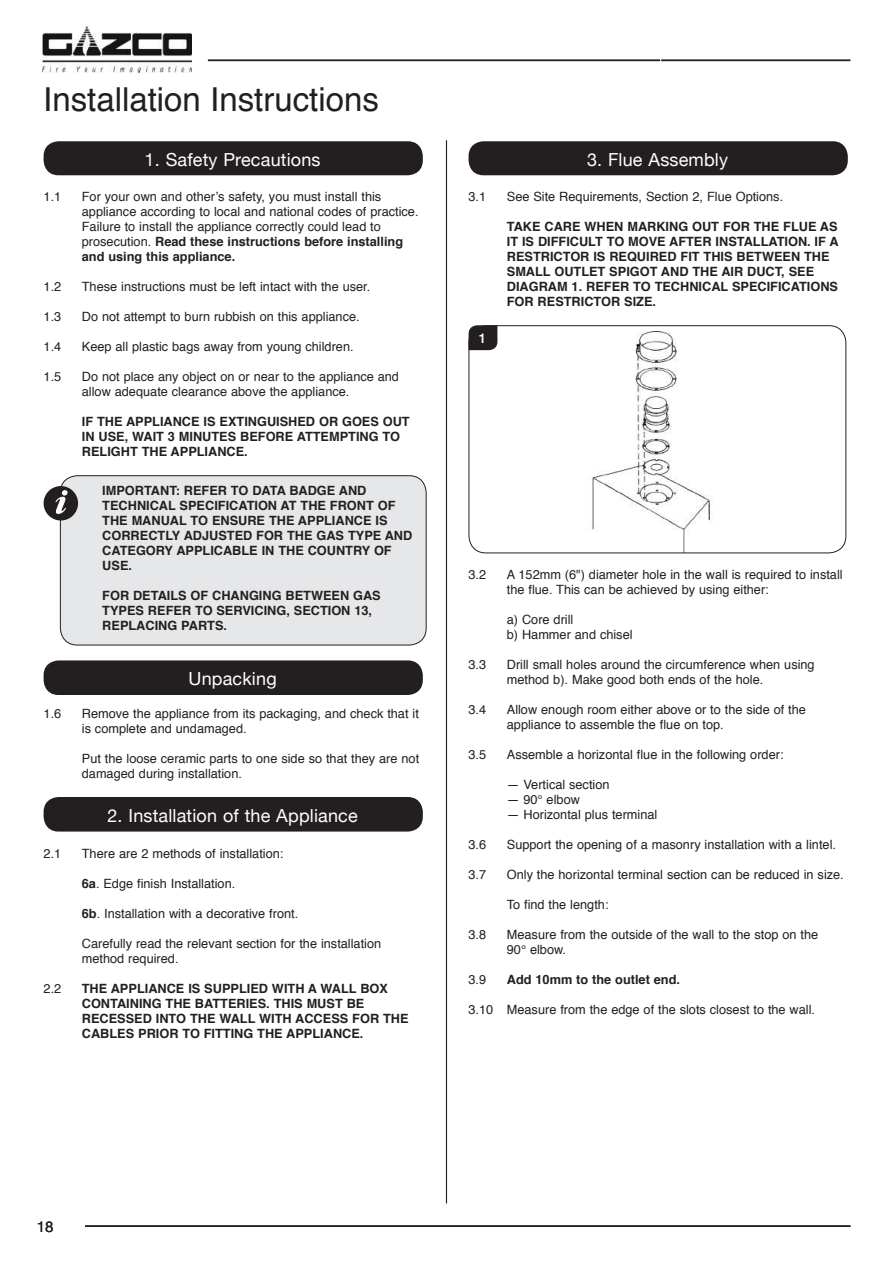
<style>
.page{position:relative;width:893px;height:1263px;background:#fff}
.page>*{position:absolute;margin:0;border:0;box-sizing:border-box;transform-origin:0 0}
.t1{font:33px "Helvetica";color:#231f20}
.t2{font:18px "Helvetica Neue";letter-spacing:.01em;color:#fff}
.t3{font:15px "Helvetica Neue";color:#231f20}
.t4{font:500 13.5px "Helvetica Neue";color:#fff}
.t5{font:12.75px/15px "Helvetica";color:#231f20}
.t6{font:700 12.75px/15px "Helvetica";color:#231f20}
.s1{font-weight:700}
</style>
<div class="page">
<hr style="left:446px;top:140px;width:1px;height:1063px;background:#231f20">
<hr style="left:208px;top:59px;width:642px;height:2px;background:#231f20">
<img style="left:42px;top:27px;width:149px;height:45px">
<hr style="left:85px;top:1225px;width:765px;height:2px;background:#231f20">
<hr style="left:660px;top:38px;width:1px;height:37px;background:#fff">
<div style="left:44px;top:141px;width:379px;height:34px;background:#231f20;border-radius:15px"></div>
<div style="left:60px;top:476px;width:366px;height:169px;background:#e6e7e9;border-radius:17px"></div>
<div style="left:60px;top:475px;width:367px;height:170px;border:1px solid #231f20;border-radius:17px"></div>
<div style="left:44px;top:486px;width:34px;height:34px;background:#231f20;border-radius:50%"></div>
<svg style="left:56px;top:490px;width:12px;height:24px"></svg>
<div style="left:44px;top:660px;width:379px;height:35px;background:#231f20;border-radius:15px"></div>
<div style="left:44px;top:797px;width:379px;height:34px;background:#231f20;border-radius:15px"></div>
<div style="left:469px;top:141px;width:379px;height:34px;background:#231f20;border-radius:15px"></div>
<img style="left:592px;top:331px;width:118px;height:220px">
<div style="left:469px;top:325px;width:377px;height:228px;border:1px solid #231f20;border-radius:17px"></div>
<svg style="left:469px;top:325px;width:28px;height:25px"></svg>
<h1 class="t1" style="left:43px;top:74px;width:337px">Installation Instructions</h1>
<h2 class="t2" style="left:145px;top:147px;width:177px">1. Safety Precautions</h2>
<p class="t5" style="left:44px;top:190px;width:19px">1.1</p>
<p class="t5" style="left:82px;top:190px;width:338px">For your own and other’s safety, you must install this appliance according to local and national codes of practice.<br>Failure to install the appliance correctly could lead to prosecution. <span class="s1">Read these instructions before installing and using this appliance.</span></p>
<p class="t5" style="left:44px;top:280px;width:19px">1.2</p>
<p class="t5" style="left:82px;top:280px;width:290px">These instructions must be left intact with the user.</p>
<p class="t5" style="left:44px;top:310px;width:19px">1.3</p>
<p class="t5" style="left:82px;top:310px;width:279px">Do not attempt to burn rubbish on this appliance.</p>
<p class="t5" style="left:44px;top:340px;width:19px">1.4</p>
<p class="t5" style="left:82px;top:340px;width:273px">Keep all plastic bags away from young children.</p>
<p class="t5" style="left:44px;top:370px;width:19px">1.5</p>
<p class="t5" style="left:82px;top:370px;width:319px">Do not place any object on or near to the appliance and allow adequate clearance above the appliance.</p>
<p class="t6" style="left:82px;top:414px;width:329px">IF THE APPLIANCE IS EXTINGUISHED OR GOES OUT<br>IN USE, WAIT 3 MINUTES BEFORE ATTEMPTING TO<br>RELIGHT THE APPLIANCE.</p>
<p class="t6" style="left:102px;top:483px;width:312px">IMPORTANT: REFER TO DATA BADGE AND<br>TECHNICAL SPECIFICATION AT THE FRONT OF<br>THE MANUAL TO ENSURE THE APPLIANCE IS<br>CORRECTLY ADJUSTED FOR THE GAS TYPE AND<br>CATEGORY APPLICABLE IN THE COUNTRY OF<br>USE.</p>
<p class="t6" style="left:102px;top:588px;width:280px">FOR DETAILS OF CHANGING BETWEEN GAS<br>TYPES REFER TO SERVICING, SECTION 13,<br>REPLACING PARTS.</p>
<h2 class="t2" style="left:189px;top:666px;width:90px">Unpacking</h2>
<p class="t5" style="left:44px;top:706px;width:19px">1.6</p>
<p class="t5" style="left:82px;top:706px;width:339px">Remove the appliance from its packaging, and check that it is complete and undamaged.</p>
<p class="t5" style="left:82px;top:751px;width:339px">Put the loose ceramic parts to one side so that they are not damaged during installation.</p>
<h2 class="t2" style="left:107px;top:802px;width:252px">2. Installation of the Appliance</h2>
<p class="t5" style="left:44px;top:846px;width:19px">2.1</p>
<p class="t5" style="left:82px;top:846px;width:203px">There are 2 methods of installation:</p>
<p class="t5" style="left:82px;top:876px;width:155px"><span class="s1">6a</span>. Edge finish Installation.</p>
<p class="t5" style="left:82px;top:906px;width:218px"><span class="s1">6b</span>. Installation with a decorative front.</p>
<p class="t5" style="left:82px;top:936px;width:301px">Carefully read the relevant section for the installation method required.</p>
<p class="t5" style="left:44px;top:981px;width:19px">2.2</p>
<p class="t6" style="left:82px;top:981px;width:328px">THE APPLIANCE IS SUPPLIED WITH A WALL BOX CONTAINING THE BATTERIES. THIS MUST BE RECESSED INTO THE WALL WITH ACCESS FOR THE CABLES PRIOR TO FITTING THE APPLIANCE.</p>
<h2 class="t2" style="left:587px;top:147px;width:143px">3. Flue Assembly</h2>
<p class="t5" style="left:469px;top:190px;width:19px">3.1</p>
<p class="t5" style="left:507px;top:190px;width:278px">See Site Requirements, Section 2, Flue Options.</p>
<p class="t6" style="left:507px;top:219px;width:333px">TAKE CARE WHEN MARKING OUT FOR THE FLUE AS IT IS DIFFICULT TO MOVE AFTER INSTALLATION. IF A RESTRICTOR IS REQUIRED FIT THIS BETWEEN THE SMALL OUTLET SPIGOT AND THE AIR DUCT, SEE DIAGRAM 1. REFER TO TECHNICAL SPECIFICATIONS FOR RESTRICTOR SIZE.</p>
<p class="t4" style="left:479px;top:327px;width:9px">1</p>
<p class="t5" style="left:469px;top:568px;width:19px">3.2</p>
<p class="t5" style="left:507px;top:568px;width:337px">A 152mm (6") diameter hole in the wall is required to install the flue. This can be achieved by using either:</p>
<p class="t5" style="left:507px;top:613px;width:127px">a) Core drill<br>b) Hammer and chisel</p>
<p class="t5" style="left:469px;top:658px;width:19px">3.3</p>
<p class="t5" style="left:507px;top:658px;width:309px">Drill small holes around the circumference when using method b). Make good both ends of the hole.</p>
<p class="t5" style="left:469px;top:703px;width:19px">3.4</p>
<p class="t5" style="left:507px;top:703px;width:301px">Allow enough room either above or to the side of the appliance to assemble the flue on top.</p>
<p class="t5" style="left:469px;top:748px;width:19px">3.5</p>
<p class="t5" style="left:507px;top:748px;width:278px">Assemble a horizontal flue in the following order:</p>
<p class="t5" style="left:507px;top:778px;width:104px">— Vertical section</p>
<p class="t5" style="left:507px;top:793px;width:75px">— 90° elbow</p>
<p class="t5" style="left:507px;top:808px;width:152px">— Horizontal plus terminal</p>
<p class="t5" style="left:469px;top:838px;width:19px">3.6</p>
<p class="t5" style="left:507px;top:838px;width:331px">Support the opening of a masonry installation with a lintel.</p>
<p class="t5" style="left:469px;top:868px;width:19px">3.7</p>
<p class="t5" style="left:507px;top:868px;width:338px">Only the horizontal terminal section can be reduced in size.</p>
<p class="t5" style="left:507px;top:898px;width:103px">To find the length:</p>
<p class="t5" style="left:469px;top:928px;width:19px">3.8</p>
<p class="t5" style="left:507px;top:928px;width:313px">Measure from the outside of the wall to the stop on the<br>90° elbow.</p>
<p class="t5" style="left:469px;top:973px;width:19px">3.9</p>
<p class="t6" style="left:507px;top:972px;width:175px">Add 10mm to the outlet end.</p>
<p class="t5" style="left:469px;top:1003px;width:348px">3.10 Measure from the edge of the slots closest to the wall.</p>
<p class="t3" style="left:37px;top:1216px;width:18px">18</p>
</div>
